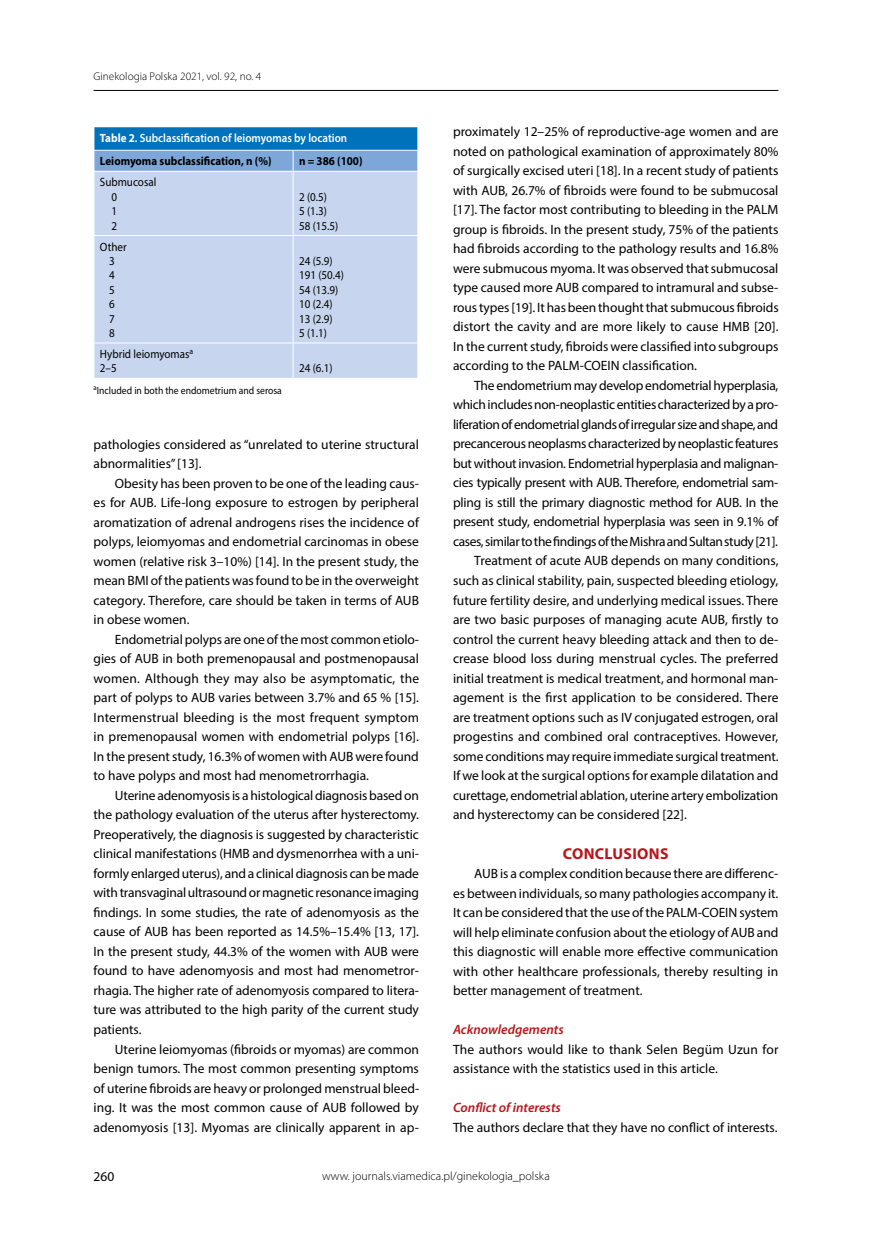
<style>
.page{position:relative;width:872px;height:1234px;background:#fff}
.page>*{position:absolute;margin:0;border:0;box-sizing:border-box;transform-origin:0 0}
.t1{font:700 15.75px "Myriad Pro";letter-spacing:.02em;color:#ba141a}
.t2{font:13.5px/19.5px "Myriad Pro";color:#000;text-align:justify}
.t3{font:13.5px "Myriad Pro";letter-spacing:-.02em;color:#000}
.t4{font:13.5px "Myriad Pro";letter-spacing:-.025em;color:#000}
.t5{font:13.5px "Myriad Pro";letter-spacing:-.03em;color:#000}
.t6{font:italic 600 13.5px "Myriad Pro";color:#ba141a}
.t7{font:12px/14.4px "Myriad Pro";color:#000;scale:.92 1}
.t8{font:600 12px/23.5px "Myriad Pro";color:#fff;scale:.92 1}
.t9{font:300 12px "Myriad Pro";color:#000}
.t10{font:700 12px "Myriad Pro";color:#000;scale:.92 1}
.t11{font:300 11.25px "Myriad Pro";color:#000}
.t12{font:10.5px "Myriad Pro";color:#000;scale:.92 1}
.s1{font-weight:700}
.s2{font-weight:700;color:#000}
</style>
<div class="page">
<hr style="left:94px;top:90px;width:684px;height:1px;background:#000">
<div style="left:95px;top:172px;width:322px;height:206px;background:#c7d6ee"></div>
<hr style="left:293px;top:172px;width:1px;height:63px;background:#fff">
<hr style="left:94px;top:235px;width:199px;height:1px;background:#fff">
<hr style="left:293px;top:235px;width:125px;height:1px;background:#fff">
<hr style="left:293px;top:236px;width:1px;height:106px;background:#fff">
<hr style="left:94px;top:342px;width:199px;height:1px;background:#fff">
<hr style="left:293px;top:342px;width:125px;height:1px;background:#fff">
<hr style="left:293px;top:343px;width:1px;height:35px;background:#fff">
<svg style="left:94px;top:127px;width:324px;height:44px;background:#3e8dca"></svg>
<hr style="left:94px;top:150px;width:199px;height:1px;background:#fff">
<hr style="left:293px;top:150px;width:125px;height:1px;background:#fff">
<p class="t11" style="left:94px;top:71px;width:169px">Ginekologia Polska 2021, vol. 92, no. 4</p>
<p class="t8" style="left:100px;top:126px;width:270px"><span class="s1">Table 2</span>. Subclassification of leiomyomas by location<br><span class="s2">Leiomyoma subclassification, n (%)</span></p>
<p class="t10" style="left:299px;top:153px;width:70px">n = 386 (100)</p>
<p class="t7" style="left:112px;top:175px;width:50px;text-indent:-12px">Submucosal<br>0<br>1<br>2</p>
<p class="t7" style="left:100px;top:239px;width:31px;text-align:center">Other<br>3<br>4<br>5<br>6<br>7<br>8</p>
<p class="t7" style="left:100px;top:346px;width:103px">Hybrid leiomyomas<sup>a<br></sup>2–5</p>
<p class="t12" style="left:94px;top:384px;width:206px"><sup>a</sup>Included in both the endometrium and serosa</p>
<p class="t7" style="left:299px;top:189px;width:44px">2 (0.5)<br>5 (1.3)<br>58 (15.5)</p>
<p class="t7" style="left:299px;top:253px;width:50px">24 (5.9)<br>191 (50.4)<br>54 (13.9)<br>10 (2.4)<br>13 (2.9)<br>5 (1.1)</p>
<p class="t7" style="left:299px;top:361px;width:38px">24 (6.1)</p>
<p class="t2" style="left:94px;top:434px;width:327px">pathologies considered as “unrelated to uterine structural abnormalities” [13].</p>
<p class="t2" style="left:94px;top:473px;width:327px;text-indent:21px">Obesity has been proven to be one of the leading caus&shy;es for AUB. Life-long exposure to estrogen by peripheral aromatization of adrenal androgens rises the incidence of polyps, leiomyomas and endometrial carcinomas in obese women (relative risk 3–10%) [14]. In the present study, the mean BMI of the patients was found to be in the overweight category. Therefore, care should be taken in terms of AUB in obese women.</p>
<p class="t2" style="left:94px;top:629px;width:327px;text-indent:21px">Endometrial polyps are one of the most common etiolo&shy;gies of AUB in both premenopausal and postmenopausal women. Although they may also be asymptomatic, the part of polyps to AUB varies between 3.7% and 65 % [15].<br>Intermenstrual bleeding is the most frequent symptom in premenopausal women with endometrial polyps [16].<br>In the present study, 16.3% of women with AUB were found to have polyps and most had menometrorrhagia.</p>
<p class="t2" style="left:94px;top:785px;width:327px;text-indent:21px">Uterine adenomyosis is a histological diagnosis based on the pathology evaluation of the uterus after hysterectomy.<br>Preoperatively, the diagnosis is suggested by characteristic clinical manifestations (HMB and dysmenorrhea with a uni&shy;formly enlarged uterus), and a clinical diagnosis can be made with transvaginal ultrasound or magnetic resonance imaging findings. In some studies, the rate of adenomyosis as the cause of AUB has been reported as 14.5%–15.4% [13, 17].<br>In the present study, 44.3% of the women with AUB were found to have adenomyosis and most had menometror&shy;rhagia. The higher rate of adenomyosis compared to litera&shy;ture was attributed to the high parity of the current study patients.</p>
<p class="t2" style="left:94px;top:1038px;width:327px;text-indent:21px">Uterine leiomyomas (fibroids or myomas) are common benign tumors. The most common presenting symptoms of uterine fibroids are heavy or prolonged menstrual bleed&shy;ing. It was the most common cause of AUB followed by adenomyosis [13]. Myomas are clinically apparent in ap-</p>
<p class="t2" style="left:453px;top:122px;width:327px">proximately 12–25% of reproductive-age women and are noted on pathological examination of approximately 80% of surgically excised uteri [18]. In a recent study of patients with AUB, 26.7% of fibroids were found to be submucosal [17]. The factor most contributing to bleeding in the PALM group is fibroids. In the present study, 75% of the patients had fibroids according to the pathology results and 16.8% were submucous myoma. It was observed that submucosal type caused more AUB compared to intramural and subse&shy;rous types [19]. It has been thought that submucous fibroids distort the cavity and are more likely to cause HMB [20].<br>In the current study, fibroids were classified into subgroups according to the PALM-COEIN classification.</p>
<p class="t3" style="left:474px;top:377px;width:306px">The endometrium may develop endometrial hyperplasia,</p>
<p class="t3" style="left:453px;top:396px;width:327px">which includes non-neoplastic entities characterized by a pro-</p>
<p class="t4" style="left:453px;top:416px;width:326px">liferation of endometrial glands of irregular size and shape, and</p>
<p class="t3" style="left:453px;top:435px;width:327px">precancerous neoplasms characterized by neoplastic features</p>
<p class="t3" style="left:453px;top:455px;width:327px">but without invasion. Endometrial hyperplasia and malignan-</p>
<p class="t3" style="left:453px;top:474px;width:327px">cies typically present with AUB. Therefore, endometrial sam-</p>
<p class="t2" style="left:453px;top:492px;width:327px">pling is still the primary diagnostic method for AUB. In the</p>
<p class="t3" style="left:453px;top:513px;width:327px">present study, endometrial hyperplasia was seen in 9.1% of</p>
<p class="t5" style="left:453px;top:533px;width:326px">cases, similar to the findings of the Mishra and Sultan study [21].</p>
<p class="t2" style="left:474px;top:551px;width:306px">Treatment of acute AUB depends on many conditions,</p>
<p class="t2" style="left:453px;top:570px;width:327px">such as clinical stability, pain, suspected bleeding etiology,</p>
<p class="t2" style="left:453px;top:590px;width:327px">future fertility desire, and underlying medical issues. There</p>
<p class="t2" style="left:453px;top:609px;width:327px">are two basic purposes of managing acute AUB, firstly to</p>
<p class="t2" style="left:453px;top:629px;width:327px">control the current heavy bleeding attack and then to de-</p>
<p class="t2" style="left:453px;top:648px;width:327px">crease blood loss during menstrual cycles. The preferred</p>
<p class="t2" style="left:453px;top:668px;width:327px">initial treatment is medical treatment, and hormonal man-</p>
<p class="t2" style="left:453px;top:687px;width:327px">agement is the first application to be considered. There</p>
<p class="t2" style="left:453px;top:707px;width:327px">are treatment options such as IV conjugated estrogen, oral</p>
<p class="t2" style="left:453px;top:726px;width:327px">progestins and combined oral contraceptives. However,</p>
<p class="t2" style="left:453px;top:746px;width:327px">some conditions may require immediate surgical treatment.</p>
<p class="t2" style="left:453px;top:765px;width:327px">If we look at the surgical options for example dilatation and</p>
<p class="t2" style="left:453px;top:785px;width:327px">curettage, endometrial ablation, uterine artery embolization</p>
<p class="t2" style="left:453px;top:804px;width:235px">and hysterectomy can be considered [22].</p>
<p class="t1" style="left:563px;top:842px;width:107px">CONCLUSiONS</p>
<p class="t2" style="left:453px;top:863px;width:327px;text-indent:21px">AUB is a complex condition because there are differenc&shy;es between individuals, so many pathologies accompany it.<br>It can be considered that the use of the PALM-COEIN system will help eliminate confusion about the etiology of AUB and this diagnostic will enable more effective communication with other healthcare professionals, thereby resulting in better management of treatment.</p>
<p class="t6" style="left:453px;top:1020px;width:112px">Acknowledgements</p>
<p class="t2" style="left:453px;top:1038px;width:327px">The authors would like to thank Selen Begüm Uzun for assistance with the statistics used in this article.</p>
<p class="t6" style="left:453px;top:1098px;width:109px">Conflict of interests</p>
<p class="t2" style="left:453px;top:1117px;width:326px">The authors declare that they have no conflict of interests.</p>
<p class="t2" style="left:94px;top:1166px;width:22px">260</p>
<p class="t9" style="left:322px;top:1169px;width:229px">www. journals.viamedica.pl/ginekologia_polska</p>
</div>
